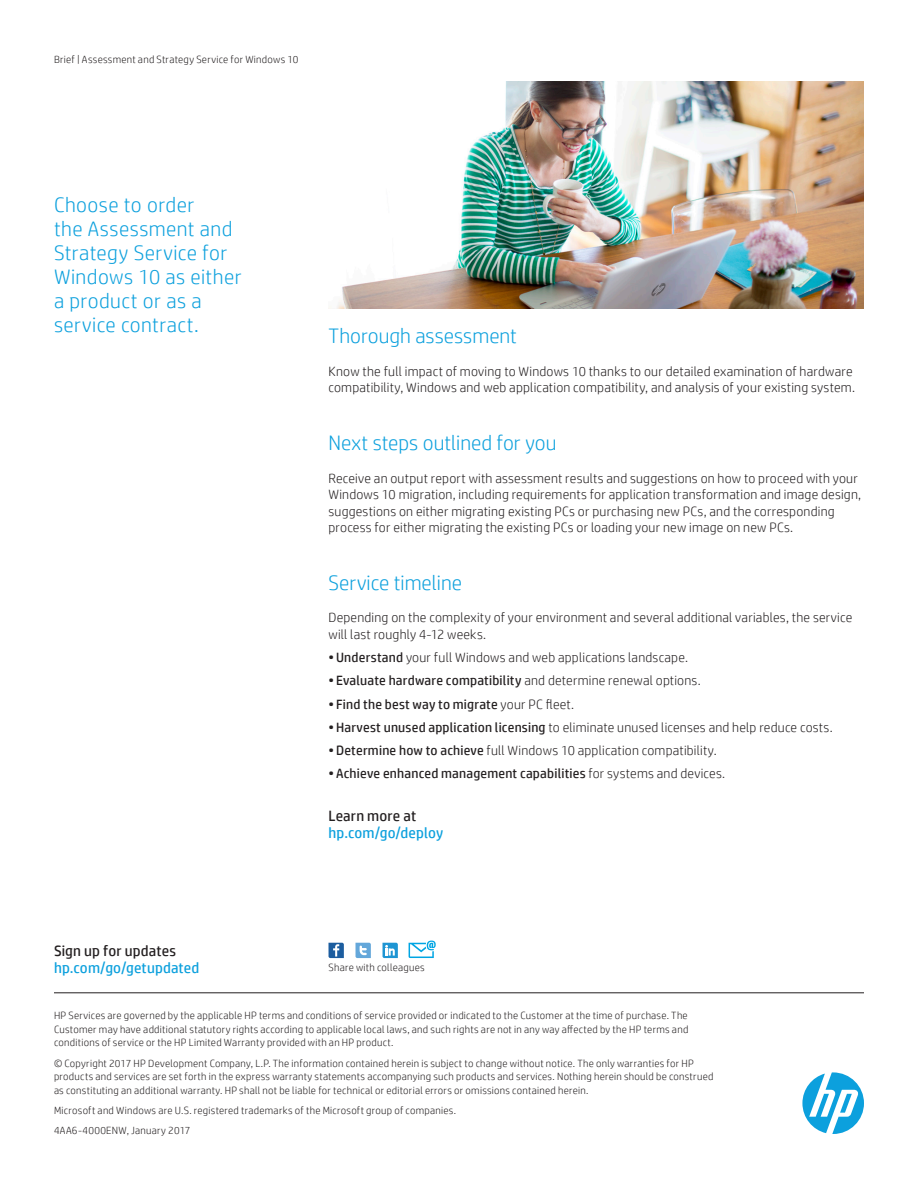
<style>
.page{position:relative;width:918px;height:1188px;background:#fff}
.page>*{position:absolute;margin:0;border:0;box-sizing:border-box;transform-origin:0 0}
.Sidebar_body{font:300 21px/24px "HP Simplified";letter-spacing:.02em;color:#0ca0dd}
.Subhead_14_16_bold_b{font:300 21px "HP Simplified";color:#0ca0dd}
.Call_to_action_10_12{font:15px/16.5px "HP Simplified";letter-spacing:.01em;color:#0ca0dd}
.Body_last{font:300 13.5px/16.5px "HP Simplified";letter-spacing:.015em;color:#231f20}
.t1{font:13.5px "HP Simplified";letter-spacing:.015em;color:#231f20}
.Body_before_bullet{font:300 13.5px/16.5px "HP Simplified";letter-spacing:.015em;color:#231f20}
.Legal_7_9{font:300 10.5px/13.5px "HP Simplified";letter-spacing:.025em;color:#231f20;text-align:justify}
.Title_descriptor{font:300 10.5px "HP Simplified";letter-spacing:.025em;color:#231f20}
.s1{color:#231f20}
.s2{font-weight:400}
.s3{font-weight:300}
</style>
<div class="page">
<svg style="left:329px;top:943px;width:15px;height:15px"></svg>
<svg style="left:356px;top:943px;width:15px;height:15px"></svg>
<svg style="left:383px;top:943px;width:15px;height:15px"></svg>
<svg style="left:409px;top:941px;width:27px;height:17px"></svg>
<hr style="left:54px;top:993px;width:810px;height:1px;background:#231f20">
<img style="left:337px;top:81px;width:527px;height:227px">
<svg style="left:802px;top:1072px;width:62px;height:62px"></svg>
<p class="Title_descriptor" style="left:54px;top:52px;width:246px">Brief | Assessment and Strategy Service for Windows 10</p>
<p class="Sidebar_body" style="left:54px;top:192px;width:189px">Choose to order<br>the Assessment and<br>Strategy Service for<br>Windows 10 as either a product or as a service contract.</p>
<p class="Call_to_action_10_12" style="left:54px;top:943px;width:147px"><span class="s1">Sign up for updates </span>hp.com/go/getupdated</p>
<p class="Subhead_14_16_bold_b" style="left:328px;top:322px;width:190px">Thorough assessment</p>
<p class="Body_last" style="left:328px;top:362px;width:528px">Know the full impact of moving to Windows 10 thanks to our detailed examination of hardware compatibility, Windows and web application compatibility, and analysis of your existing system.</p>
<p class="Subhead_14_16_bold_b" style="left:328px;top:429px;width:229px">Next steps outlined for you</p>
<p class="Body_last" style="left:328px;top:469px;width:534px">Receive an output report with assessment results and suggestions on how to proceed with your Windows 10 migration, including requirements for application transformation and image design, suggestions on either migrating existing PCs or purchasing new PCs, and the corresponding process for either migrating the existing PCs or loading your new image on new PCs.</p>
<p class="Subhead_14_16_bold_b" style="left:328px;top:569px;width:135px">Service timeline</p>
<p class="Body_before_bullet" style="left:328px;top:609px;width:525px">Depending on the complexity of your environment and several additional variables, the service will last roughly 4-12 weeks.</p>
<p class="Body_last" style="left:328px;top:649px;width:361px"><span class="s2">•Understand</span> your full Windows and web applications landscape.</p>
<p class="t1" style="left:328px;top:672px;width:374px">• Evaluate hardware compatibility <span class="s3">and determine renewal options.</span></p>
<p class="t1" style="left:328px;top:695px;width:247px">• Find the best way to migrate <span class="s3">your PC fleet.</span></p>
<p class="Body_last" style="left:328px;top:719px;width:506px"><span class="s2">•Harvest unused application licensing</span> to eliminate unused licenses and help reduce costs.</p>
<p class="Body_last" style="left:328px;top:742px;width:390px"><span class="s2">•Determine how to achieve</span> full Windows 10 application compatibility.</p>
<p class="t1" style="left:328px;top:765px;width:398px">• Achieve enhanced management capabilities <span class="s3">for systems and devices.</span></p>
<p class="Call_to_action_10_12" style="left:328px;top:808px;width:116px"><span class="s1">Learn more at </span>hp.com/go/deploy</p>
<p class="Legal_7_9" style="left:328px;top:961px;width:98px">Share with colleagues</p>
<p class="Legal_7_9" style="left:54px;top:1009px;width:636px">HP Services are governed by the applicable HP terms and conditions of service provided or indicated to the Customer at the time of purchase. The Customer may have additional statutory rights according to applicable local laws, and such rights are not in any way affected by the HP terms and conditions of service or the HP Limited Warranty provided with an HP product.</p>
<p class="Legal_7_9" style="left:54px;top:1056px;width:661px;text-align:left">© Copyright 2017 HP Development Company, L.P. The information contained herein is subject to change without notice. The only warranties for HP products and services are set forth in the express warranty statements accompanying such products and services. Nothing herein should be construed as constituting an additional warranty. HP shall not be liable for technical or editorial errors or omissions contained herein.</p>
<p class="Legal_7_9" style="left:54px;top:1103px;width:404px">Microsoft and Windows are U.S. registered trademarks of the Microsoft group of companies.</p>
<p class="Legal_7_9" style="left:54px;top:1123px;width:138px">4AA6-4000ENW, January 2017</p>
</div>
